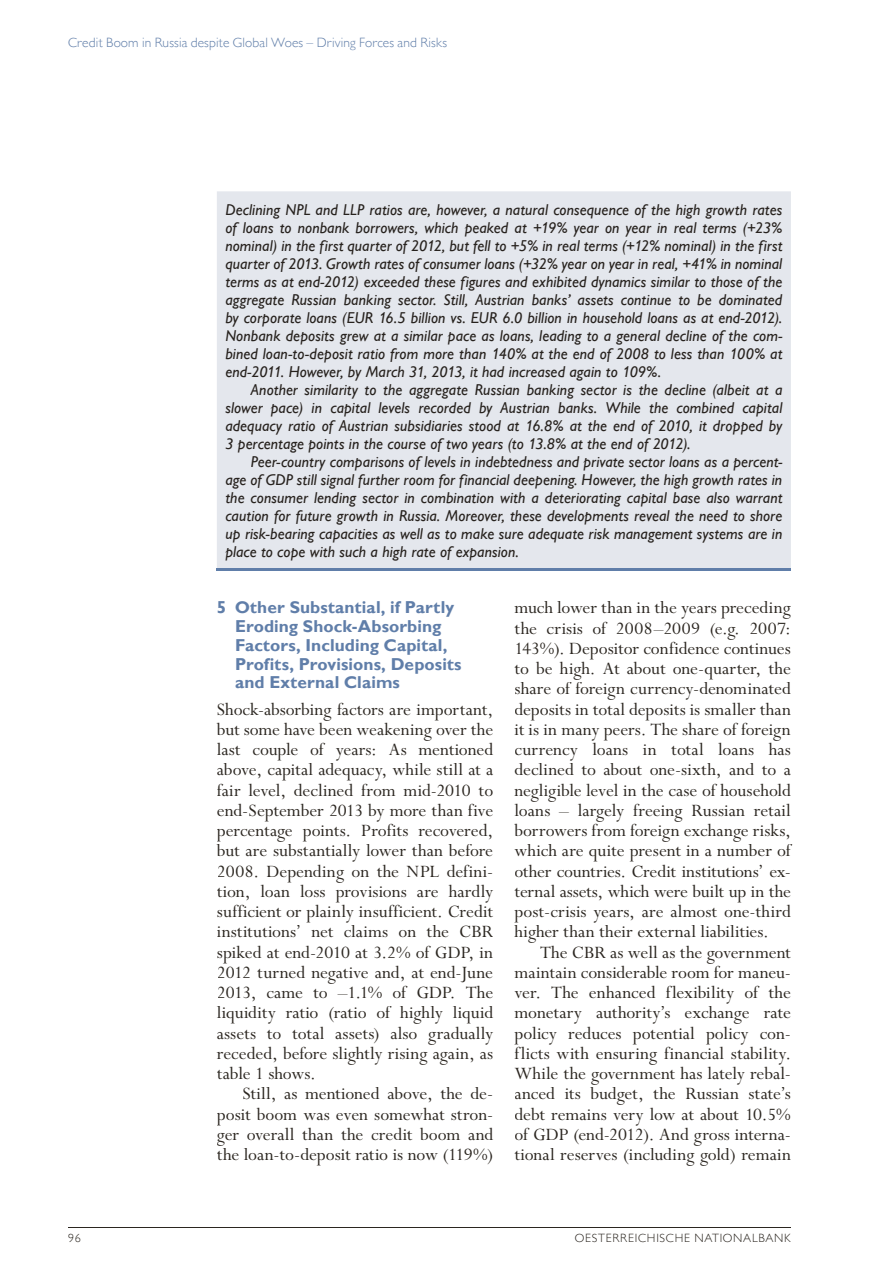
<style>
.page{position:relative;width:893px;height:1263px;background:#fff}
.page>*{position:absolute;margin:0;border:0;box-sizing:border-box;transform-origin:0 0}
.t1{font:19.5px/20.2px "Perpetua Std";color:#2b2620;text-align:justify}
.t2{font:700 17.25px/18.8px "Gill Sans MT Pro";letter-spacing:.005em;color:#607ea9}
.t3{font:italic 500 15.75px/18px "Gill Sans MT Pro";letter-spacing:.005em;color:#27221e;text-align:justify}
.t4{font:300 13.5px "Gill Sans MT Pro";letter-spacing:.01em;color:#607ea9}
.t5{font:300 12px "Gill Sans MT Pro";letter-spacing:.06em;color:#2b2620}
</style>
<div class="page">
<hr style="left:68px;top:1227px;width:723px;height:1px;background:#2b2620">
<div style="left:217px;top:191px;width:574px;height:377px;background:#e4e7ed"></div>
<hr style="left:217px;top:568px;width:574px;height:3px;background:#607ea9">
<div style="left:226px;top:204px;width:556px;height:14px;background:#e4e7ed"></div>
<div style="left:226px;top:222px;width:556px;height:14px;background:#e4e7ed"></div>
<div style="left:226px;top:240px;width:557px;height:14px;background:#e4e7ed"></div>
<div style="left:226px;top:258px;width:557px;height:14px;background:#e4e7ed"></div>
<div style="left:226px;top:276px;width:556px;height:14px;background:#e4e7ed"></div>
<div style="left:226px;top:294px;width:557px;height:14px;background:#e4e7ed"></div>
<div style="left:226px;top:312px;width:556px;height:14px;background:#e4e7ed"></div>
<div style="left:226px;top:330px;width:556px;height:14px;background:#e4e7ed"></div>
<div style="left:226px;top:348px;width:557px;height:14px;background:#e4e7ed"></div>
<div style="left:226px;top:366px;width:434px;height:14px;background:#e4e7ed"></div>
<div style="left:250px;top:384px;width:532px;height:14px;background:#e4e7ed"></div>
<div style="left:226px;top:402px;width:557px;height:14px;background:#e4e7ed"></div>
<div style="left:225px;top:420px;width:558px;height:14px;background:#e4e7ed"></div>
<div style="left:226px;top:438px;width:463px;height:14px;background:#e4e7ed"></div>
<div style="left:251px;top:456px;width:531px;height:14px;background:#e4e7ed"></div>
<div style="left:226px;top:474px;width:556px;height:14px;background:#e4e7ed"></div>
<div style="left:226px;top:492px;width:557px;height:14px;background:#e4e7ed"></div>
<div style="left:226px;top:510px;width:556px;height:14px;background:#e4e7ed"></div>
<div style="left:226px;top:528px;width:556px;height:14px;background:#e4e7ed"></div>
<div style="left:226px;top:546px;width:292px;height:14px;background:#e4e7ed"></div>
<p class="t4" style="left:68px;top:35px;width:381px">Credit Boom in Russia despite Global Woes – Driving Forces and Risks</p>
<p class="t3" style="left:225px;top:200px;width:559px">Declining NPL and LLP ratios are, however, a natural consequence of the high growth rates of loans to nonbank borrowers, which peaked at +19% year on year in real terms (+23% nominal) in the first quarter of 2012, but fell to +5% in real terms (+12% nominal) in the first quarter of 2013. Growth rates of consumer loans (+32% year on year in real, +41% in nominal terms as at end-2012) exceeded these figures and exhibited dynamics similar to those of the aggregate Russian banking sector. Still, Austrian banks’ assets continue to be dominated by corporate loans (EUR 16.5 billion vs. EUR 6.0 billion in household loans as at end-2012).<br>Nonbank deposits grew at a similar pace as loans, leading to a general decline of the com&shy;bined loan-to-deposit ratio from more than 140% at the end of 2008 to less than 100% at end-2011. However, by March 31, 2013, it had increased again to 109%.</p>
<p class="t3" style="left:225px;top:380px;width:558px;text-indent:26px">Another similarity to the aggregate Russian banking sector is the decline (albeit at a slower pace) in capital levels recorded by Austrian banks. While the combined capital adequacy ratio of Austrian subsidiaries stood at 16.8% at the end of 2010, it dropped by 3 percentage points in the course of two years (to 13.8% at the end of 2012).</p>
<p class="t3" style="left:225px;top:452px;width:559px;text-indent:26px">Peer-country comparisons of levels in indebtedness and private sector loans as a percent&shy;age of GDP still signal further room for financial deepening. However, the high growth rates in the consumer lending sector in combination with a deteriorating capital base also warrant caution for future growth in Russia. Moreover, these developments reveal the need to shore up risk-bearing capacities as well as to make sure adequate risk management systems are in place to cope with such a high rate of expansion.</p>
<p class="t2" style="left:235px;top:598px;width:228px;text-indent:-18px">5 Other Substantial, if Partly<br>Eroding Shock-Absorbing<br>Factors, Including Capital,<br>Profits, Provisions, Deposits and External Claims</p>
<p class="t1" style="left:217px;top:700px;width:278px">Shock-absorbing factors are important, but some have been weakening over the last couple of years: As mentioned above, capital adequacy, while still at a fair level, declined from mid-2010 to end-September 2013 by more than five percentage points. Profits recovered, but are substantially lower than before 2008. Depending on the NPL defini&shy;tion, loan loss provisions are hardly sufficient or plainly insufficient. Credit institutions’ net claims on the CBR spiked at end-2010 at 3.2% of GDP, in 2012 turned negative and, at end-June 2013, came to –1.1% of GDP. The liquidity ratio (ratio of highly liquid assets to total assets) also gradually receded, before slightly rising again, as table 1 shows.</p>
<p class="t1" style="left:217px;top:1084px;width:278px;text-indent:26px">Still, as mentioned above, the de&shy;posit boom was even somewhat stron&shy;ger overall than the credit boom and the loan-to-deposit ratio is now (119%)</p>
<p class="t1" style="left:514px;top:598px;width:278px">much lower than in the years preceding the crisis of 2008–2009 (e.g. 2007:<br>143%). Depositor confidence continues to be high. At about one-quarter, the share of foreign currency-denominated deposits in total deposits is smaller than it is in many peers. The share of foreign currency loans in total loans has declined to about one-sixth, and to a negligible level in the case of household loans – largely freeing Russian retail borrowers from foreign exchange risks, which are quite present in a number of other countries. Credit institutions’ ex&shy;ternal assets, which were built up in the post-crisis years, are almost one-third higher than their external liabilities.</p>
<p class="t1" style="left:514px;top:943px;width:278px;text-indent:26px">The CBR as well as the government maintain considerable room for maneu&shy;ver. The enhanced flexibility of the monetary authority’s exchange rate policy reduces potential policy con&shy;flicts with ensuring financial stability.<br>While the government has lately rebal&shy;anced its budget, the Russian state’s debt remains very low at about 10.5% of GDP (end-2012). And gross interna&shy;tional reserves (including gold) remain</p>
<p class="t5" style="left:68px;top:1231px;width:14px">96</p>
<p class="t5" style="left:575px;top:1231px;width:218px">OESTERREICHISCHE NATIONALBANK</p>
</div>
